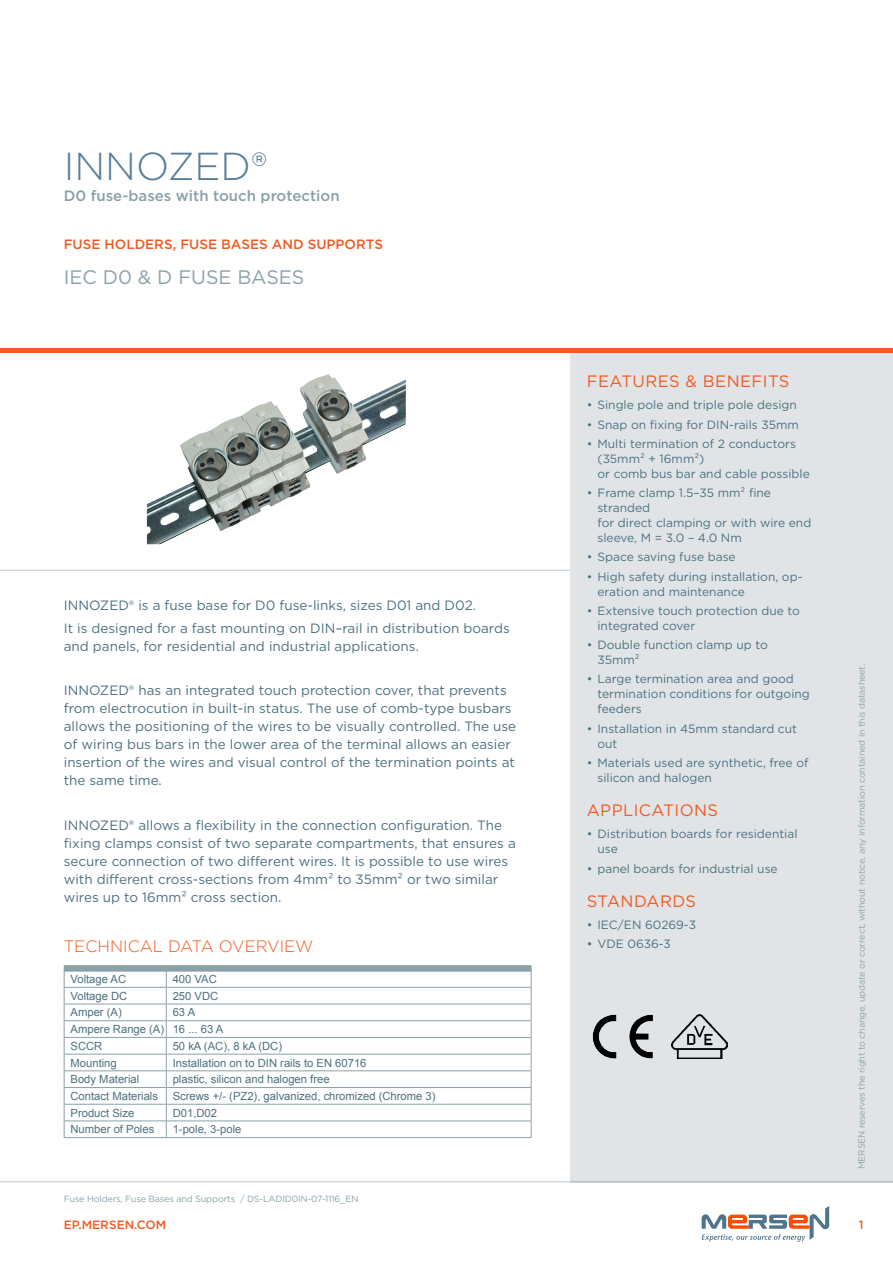
<style>
.page{position:relative;width:893px;height:1263px;background:#fff}
.page>*{position:absolute;margin:0;border:0;box-sizing:border-box;transform-origin:0 0}
.t1{font:300 39px "Gotham";color:#587d98}
.t2{font:19.5px "Gotham";color:#8ba1a9}
.t3{font:16.5px "Gotham";letter-spacing:.025em;color:#f15a22}
.t4{font:300 16.5px "Gotham";color:#f15a22}
.t5{font:500 15px "Gotham";color:#8ba1a9}
.t6{font:13.5px/18px "Gotham";color:#4c7080}
.t7{font:500 13.5px "Gotham";color:#f15a22}
.t8{font:12px/15px "Gotham";color:#4c7080}
.t9{font:500 12px "Gotham";color:#f15a22}
.t10{font:11.25px/16.6px "Arial";color:#4c7080}
.t11{font:9px "Gotham";letter-spacing:-.015em;color:#8ba1a9}
</style>
<div class="page">
<hr style="left:0;top:1181px;width:893px;height:1px;background:#bec8cd">
<div style="left:570px;top:353px;width:323px;height:829px;background:#e1e4e7"></div>
<hr style="left:0;top:349px;width:893px;height:4px;background:#f15a22">
<hr style="left:0;top:570px;width:570px;height:1px;background:#bec8cd">
<svg style="left:702px;top:1206px;width:127px;height:36px"></svg>
<div style="left:64px;top:965px;width:467px;height:6px;background:#8ba1a9"></div>
<hr style="left:64px;top:987px;width:102px;height:1px;background:#8ba1a9">
<hr style="left:166px;top:987px;width:365px;height:1px;background:#8ba1a9">
<hr style="left:64px;top:1004px;width:102px;height:1px;background:#8ba1a9">
<hr style="left:166px;top:1004px;width:365px;height:1px;background:#8ba1a9">
<hr style="left:64px;top:1020px;width:102px;height:1px;background:#8ba1a9">
<hr style="left:166px;top:1020px;width:365px;height:1px;background:#8ba1a9">
<hr style="left:64px;top:1037px;width:102px;height:1px;background:#8ba1a9">
<hr style="left:166px;top:1037px;width:365px;height:1px;background:#8ba1a9">
<hr style="left:64px;top:1054px;width:102px;height:1px;background:#8ba1a9">
<hr style="left:166px;top:1054px;width:365px;height:1px;background:#8ba1a9">
<hr style="left:64px;top:1070px;width:102px;height:1px;background:#8ba1a9">
<hr style="left:166px;top:1070px;width:365px;height:1px;background:#8ba1a9">
<hr style="left:64px;top:1087px;width:102px;height:1px;background:#8ba1a9">
<hr style="left:166px;top:1087px;width:365px;height:1px;background:#8ba1a9">
<hr style="left:64px;top:1104px;width:102px;height:1px;background:#8ba1a9">
<hr style="left:166px;top:1104px;width:365px;height:1px;background:#8ba1a9">
<hr style="left:64px;top:1120px;width:102px;height:1px;background:#8ba1a9">
<svg style="left:64px;top:971px;width:1px;height:166px"></svg>
<hr style="left:64px;top:1137px;width:102px;height:1px;background:#8ba1a9">
<hr style="left:166px;top:1120px;width:365px;height:1px;background:#8ba1a9">
<svg style="left:166px;top:971px;width:1px;height:166px"></svg>
<svg style="left:531px;top:971px;width:1px;height:166px"></svg>
<hr style="left:166px;top:1137px;width:365px;height:1px;background:#8ba1a9">
<img style="left:147px;top:374px;width:259px;height:170px">
<img style="left:592px;top:1014px;width:61px;height:45px">
<img style="left:672px;top:1014px;width:55px;height:45px">
<h1 class="t1" style="left:64px;top:142px;width:205px">INNOZED®</h1>
<p class="t5" style="left:64px;top:186px;width:277px">D0 fuse-bases with touch protection</p>
<p class="t7" style="left:64px;top:235px;width:321px">FUSE HOLDERS, FUSE BASES AND SUPPORTS</p>
<h2 class="t2" style="left:64px;top:264px;width:242px">IEC D0 &amp; D FUSE BASES</h2>
<p class="t6" style="left:64px;top:594px;width:448px;line-height:22.2px">INNOZED® is a fuse base for D0 fuse-links, sizes D01 and D02.<br>It is designed for a fast mounting on DIN–rail in distribution boards</p>
<p class="t6" style="left:64px;top:637px;width:357px">and panels, for residential and industrial applications.</p>
<p class="t6" style="left:64px;top:681px;width:454px">INNOZED® has an integrated touch protection cover, that prevents from electrocution in built-in status. The use of comb-type busbars allows the positioning of the wires to be visually controlled. The use of wiring bus bars in the lower area of the terminal allows an easier insertion of the wires and visual control of the termination points at the same time.</p>
<p class="t6" style="left:64px;top:816px;width:454px">INNOZED® allows a flexibility in the connection configuration. The fixing clamps consist of two separate compartments, that ensures a secure connection of two different wires. It is possible to use wires with different cross-sections from 4mm² to 35mm² or two similar wires up to 16mm² cross section.</p>
<p class="t3" style="left:587px;top:371px;width:204px">FEATURES &amp; BENEFITS</p>
<p class="t8" style="left:587px;top:397px;width:212px">• Single pole and triple pole design</p>
<p class="t8" style="left:587px;top:417px;width:214px">• Snap on fixing for DIN-rails 35mm</p>
<p class="t8" style="left:597px;top:436px;width:214px;text-indent:-11px">• Multi termination of 2 conductors (35mm² + 16mm²)<br>or comb bus bar and cable possible</p>
<p class="t8" style="left:597px;top:485px;width:215px;text-indent:-11px">• Frame clamp 1.5–35 mm² fine stranded<br>for direct clamping or with wire end sleeve, M = 3.0 – 4.0 Nm</p>
<p class="t8" style="left:587px;top:549px;width:150px">• Space saving fuse base</p>
<p class="t8" style="left:597px;top:569px;width:207px;text-indent:-11px">• High safety during installation, op&shy;eration and maintenance</p>
<p class="t8" style="left:597px;top:603px;width:204px;text-indent:-11px">• Extensive touch protection due to integrated cover</p>
<p class="t8" style="left:597px;top:637px;width:172px;text-indent:-11px">• Double function clamp up to<br>35mm²</p>
<p class="t8" style="left:597px;top:671px;width:214px;text-indent:-11px">• Large termination area and good termination conditions for outgoing feeders</p>
<p class="t8" style="left:597px;top:721px;width:201px;text-indent:-11px">• Installation in 45mm standard cut out</p>
<p class="t8" style="left:597px;top:755px;width:213px;text-indent:-11px">• Materials used are synthetic, free of silicon and halogen</p>
<p class="t3" style="left:587px;top:800px;width:133px">APPLICATIONS</p>
<p class="t8" style="left:597px;top:826px;width:202px;text-indent:-11px">• Distribution boards for residential use</p>
<p class="t8" style="left:587px;top:860px;width:192px">• panel boards for industrial use</p>
<p class="t3" style="left:587px;top:890px;width:111px">STANDARDS</p>
<p class="t8" style="left:587px;top:917px;width:111px">• IEC/EN 60269-3</p>
<p class="t4" style="left:64px;top:935px;width:251px">TECHNICAL DATA OVERVIEW</p>
<p class="t8" style="left:587px;top:936px;width:86px">• VDE 0636-3</p>
<p class="t10" style="left:71px;top:971px;width:57px">Voltage AC</p>
<p class="t10" style="left:173px;top:971px;width:46px">400 VAC</p>
<p class="t10" style="left:71px;top:988px;width:58px">Voltage DC</p>
<p class="t10" style="left:173px;top:988px;width:47px">250 VDC</p>
<p class="t10" style="left:71px;top:1004px;width:53px">Amper (A)</p>
<p class="t10" style="left:71px;top:1004px;width:154px;text-indent:102px">63 A<br>Ampere Range (A) 16 ... 63 A<br>SCCR</p>
<p class="t10" style="left:173px;top:1038px;width:111px">50 kA (AC), 8 kA (DC)</p>
<p class="t10" style="left:71px;top:1054px;width:48px">Mounting</p>
<p class="t10" style="left:173px;top:1054px;width:195px">Installation on to DIN rails to EN 60716</p>
<p class="t10" style="left:71px;top:1071px;width:70px">Body Material</p>
<p class="t10" style="left:173px;top:1071px;width:158px">plastic, silicon and halogen free</p>
<p class="t10" style="left:71px;top:1088px;width:89px">Contact Materials</p>
<p class="t10" style="left:173px;top:1088px;width:264px">Screws +/- (PZ2), galvanized, chromized (Chrome 3)</p>
<p class="t10" style="left:71px;top:1104px;width:65px">Product Size</p>
<p class="t10" style="left:173px;top:1104px;width:46px">D01,D02</p>
<p class="t10" style="left:71px;top:1121px;width:85px">Number of Poles</p>
<p class="t10" style="left:173px;top:1121px;width:70px">1-pole, 3-pole</p>
<p class="t11" style="left:856px;top:1169px;width:507px;rotate:-90deg">MERSEN reserves the right to change, update or correct, without notice, any information contained in this datasheet.</p>
<p class="t11" style="left:64px;top:1193px;width:296px">Fuse Holders, Fuse Bases and Supports / DS-LADID0IN-07-1116_EN</p>
<p class="t9" style="left:64px;top:1217px;width:104px">EP.MERSEN.COM</p>
<p class="t9" style="left:859px;top:1217px;width:6px">1</p>
</div>
